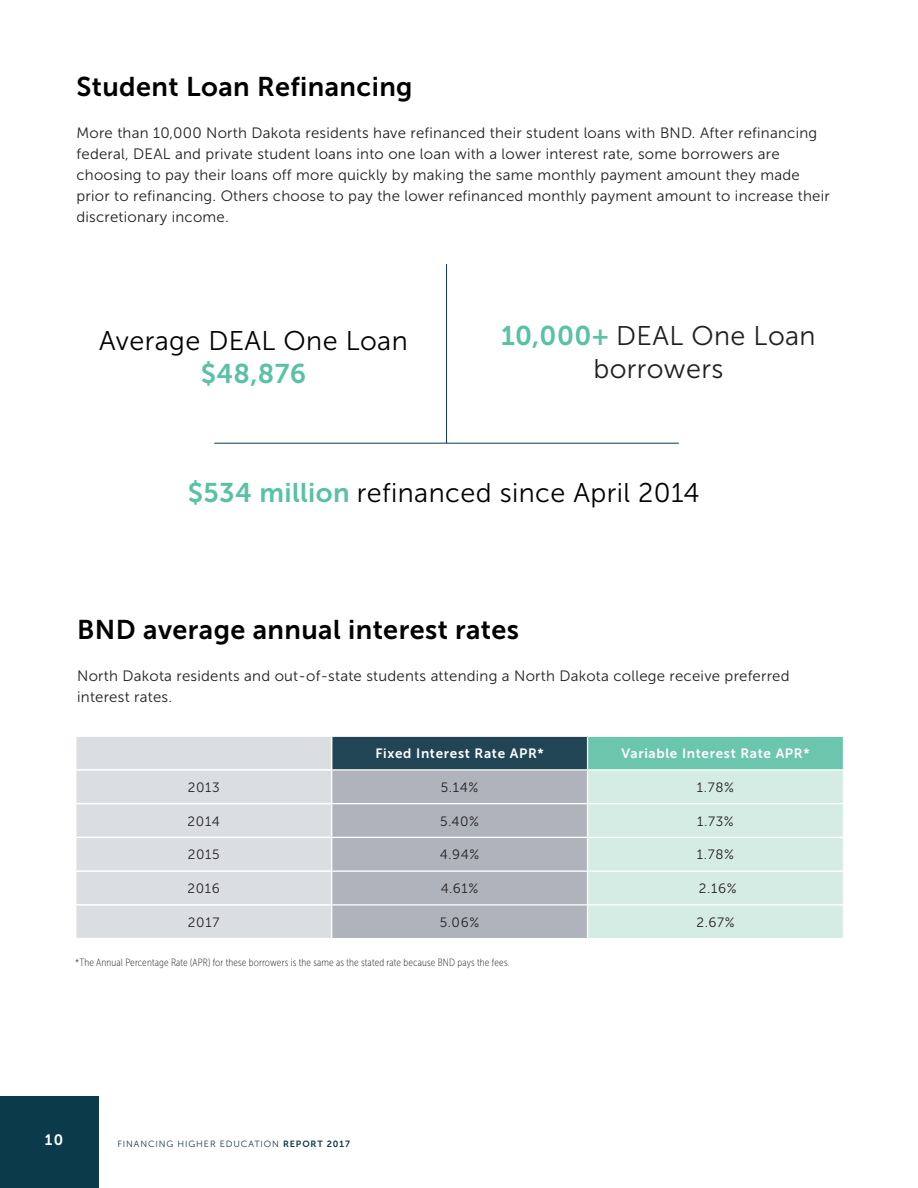
<style>
.page{position:relative;width:918px;height:1188px;background:#fff}
.page>*{position:absolute;margin:0;border:0;box-sizing:border-box;transform-origin:0 0}
.Paragraph_Style_-_Ne{font:27px "Museo Sans 300";letter-spacing:.015em;color:#000}
.Paragraph_Style_-_Ne-2{font:27px "Museo Sans 700";letter-spacing:.015em;color:#000}
.Paragraph_Style_-_Ne-3{font:27px/33px "Museo Sans 300";letter-spacing:.015em;color:#231f20;text-align:center}
.Paragraph_Style_-_Ne-4{font:27px "Museo Sans 700";color:#59c1a5}
.Paragraph_Style_-_Ne-5{font:15px/21px "Museo Sans 300";letter-spacing:.015em;color:#231f20}
.t1{font:15px "Museo Sans 700";color:#fff}
.t2{font:13.5px "Museo Sans 300";letter-spacing:.05em;color:#231f20}
.t3{font:13.5px "Museo Sans 700";letter-spacing:.05em;color:#fff}
.Paragraph_Style_-_Ne-6{font:10.5px "Museo Sans Cond 100";letter-spacing:.015em;color:#231f20}
.t4{font:9px "Museo Sans 300";letter-spacing:.1em;color:#0b3a4b}
.s1{font-family:"Museo Sans 700";color:#59c1a5}
.s2{font-family:"Museo Sans 700"}
</style>
<div class="page">
<div style="left:0;top:1096px;width:99px;height:92px;background:#0b3a4b"></div>
<hr style="left:446px;top:264px;width:1px;height:179px;background:#0b3a4b">
<hr style="left:214px;top:443px;width:465px;height:1px;background:#0b3a4b">
<div style="left:76px;top:737px;width:255px;height:201px;background:#dbdee1"></div>
<div style="left:332px;top:736px;width:256px;height:34px;background:#224555"></div>
<div style="left:588px;top:736px;width:256px;height:34px;background:#6bc6ad"></div>
<svg style="left:332px;top:771px;width:511px;height:167px"></svg>
<hr style="left:75px;top:769px;width:256px;height:2px;background:#fff">
<hr style="left:75px;top:803px;width:256px;height:1px;background:#fff">
<hr style="left:75px;top:837px;width:256px;height:1px;background:#fff">
<hr style="left:75px;top:870px;width:256px;height:2px;background:#fff">
<hr style="left:75px;top:904px;width:256px;height:2px;background:#fff">
<hr style="left:332px;top:735px;width:256px;height:2px;background:#fff">
<hr style="left:587px;top:737px;width:1px;height:32px;background:#fff">
<hr style="left:588px;top:735px;width:256px;height:2px;background:#fff">
<hr style="left:843px;top:737px;width:1px;height:32px;background:#fff">
<hr style="left:331px;top:769px;width:257px;height:2px;background:#fff">
<hr style="left:331px;top:803px;width:257px;height:1px;background:#fff">
<hr style="left:331px;top:837px;width:257px;height:1px;background:#fff">
<hr style="left:331px;top:870px;width:257px;height:2px;background:#fff">
<hr style="left:331px;top:904px;width:257px;height:2px;background:#fff">
<hr style="left:588px;top:769px;width:256px;height:2px;background:#fff">
<hr style="left:587px;top:771px;width:1px;height:32px;background:#fff">
<hr style="left:588px;top:803px;width:256px;height:1px;background:#fff">
<hr style="left:587px;top:804px;width:1px;height:33px;background:#fff">
<hr style="left:588px;top:837px;width:256px;height:1px;background:#fff">
<hr style="left:587px;top:838px;width:1px;height:32px;background:#fff">
<hr style="left:588px;top:870px;width:256px;height:2px;background:#fff">
<hr style="left:587px;top:872px;width:1px;height:32px;background:#fff">
<hr style="left:588px;top:904px;width:256px;height:2px;background:#fff">
<hr style="left:587px;top:906px;width:1px;height:32px;background:#fff">
<p class="Paragraph_Style_-_Ne-2" style="left:77px;top:71px;width:338px">Student Loan Refinancing</p>
<p class="Paragraph_Style_-_Ne-5" style="left:77px;top:122px;width:755px">More than 10,000 North Dakota residents have refinanced their student loans with BND. After refinancing federal, DEAL and private student loans into one loan with a lower interest rate, some borrowers are choosing to pay their loans off more quickly by making the same monthly payment amount they made prior to refinancing. Others choose to pay the lower refinanced monthly payment amount to increase their discretionary income.</p>
<p class="Paragraph_Style_-_Ne" style="left:99px;top:326px;width:310px">Average DEAL One Loan</p>
<p class="Paragraph_Style_-_Ne-4" style="left:201px;top:359px;width:107px">$48,876</p>
<p class="Paragraph_Style_-_Ne-3" style="left:501px;top:320px;width:316px"><span class="s1">10,000+</span> DEAL One Loan borrowers</p>
<p class="Paragraph_Style_-_Ne" style="left:188px;top:479px;width:513px"><span class="s1">$534 million</span> refinanced since April 2014</p>
<p class="Paragraph_Style_-_Ne-2" style="left:77px;top:615px;width:443px">BND average annual interest rates</p>
<p class="Paragraph_Style_-_Ne-5" style="left:77px;top:666px;width:714px">North Dakota residents and out-of-state students attending a North Dakota college receive preferred interest rates.</p>
<p class="t3" style="left:375px;top:746px;width:170px">Fixed Interest Rate APR*</p>
<p class="t3" style="left:621px;top:746px;width:190px">Variable Interest Rate APR*</p>
<p class="t2" style="left:188px;top:780px;width:33px">2013</p>
<p class="t2" style="left:441px;top:780px;width:39px">5.14%</p>
<p class="t2" style="left:697px;top:780px;width:39px">1.78%</p>
<p class="t2" style="left:188px;top:814px;width:34px">2014</p>
<p class="t2" style="left:440px;top:814px;width:40px">5.40%</p>
<p class="t2" style="left:697px;top:814px;width:38px">1.73%</p>
<p class="t2" style="left:188px;top:847px;width:33px">2015</p>
<p class="t2" style="left:440px;top:847px;width:41px">4.94%</p>
<p class="t2" style="left:697px;top:847px;width:39px">1.78%</p>
<p class="t2" style="left:187px;top:881px;width:34px">2016</p>
<p class="t2" style="left:441px;top:881px;width:39px">4.61%</p>
<p class="t2" style="left:699px;top:881px;width:39px">2.16%</p>
<p class="t2" style="left:188px;top:915px;width:33px">2017</p>
<p class="t2" style="left:440px;top:915px;width:41px">5.06%</p>
<p class="t2" style="left:696px;top:915px;width:40px">2.67%</p>
<p class="Paragraph_Style_-_Ne-6" style="left:75px;top:956px;width:436px">*The Annual Percentage Rate (APR) for these borrowers is the same as the stated rate because BND pays the fees.</p>
<p class="t1" style="left:45px;top:1132px;width:20px">10</p>
<p class="t4" style="left:117px;top:1139px;width:234px">FINANCING HIGHER EDUCATION <span class="s2">REPORT 2017</span></p>
</div>
